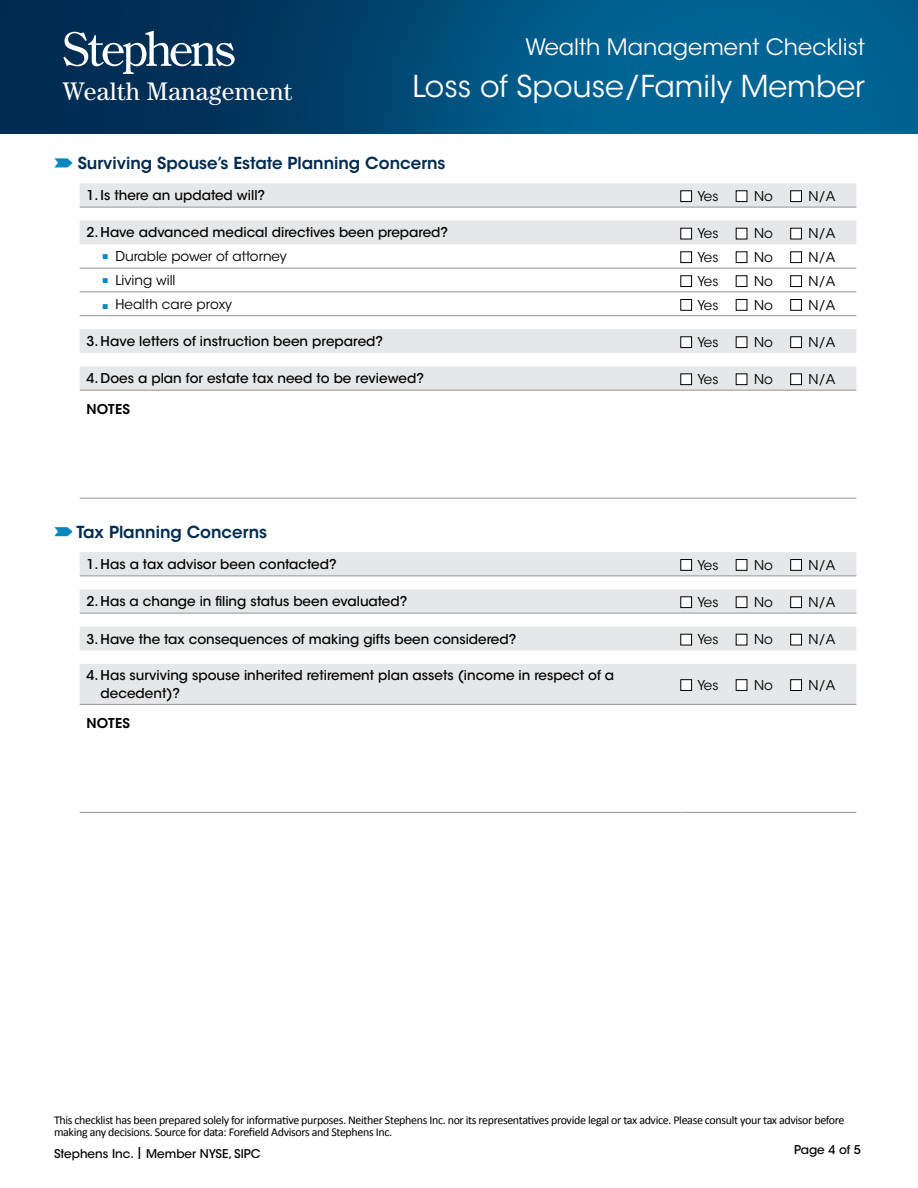
<style>
.page{position:relative;width:918px;height:1188px;background:#fff}
.page>*{position:absolute;margin:0;border:0;box-sizing:border-box;transform-origin:0 0}
.t1{font:30px "ITC Avant Garde Std";color:#fff}
.t2{font:25.5px "Century Std";letter-spacing:.01em;color:#fff}
.t3{font:22.5px "ITC Avant Garde Std";color:#fff}
.t4{font:600 16.5px "ITC Avant Garde Std";color:#002b51}
.t5{font:500 13.5px/18px "ITC Avant Garde Std";color:#000}
.t6{font:13.5px "ITC Avant Garde Std";color:#000}
.t7{font:600 13.5px "ITC Avant Garde Std";letter-spacing:.025em;color:#000}
.t8{font:12px/12px "Calibri";letter-spacing:-.03em;color:#000}
.t9{font:500 12px "ITC Avant Garde Std";color:#000}
.s1{font-family:"Arial";font-size:10.5px;color:#0087bf}
</style>
<div class="page">
<img style="left:0;top:0;width:918px;height:134px">
<svg style="left:63px;top:31px;width:172px;height:43px"></svg>
<svg style="left:54px;top:158px;width:19px;height:9px"></svg>
<svg style="left:54px;top:527px;width:19px;height:9px"></svg>
<svg style="left:80px;top:183px;width:776px;height:207px"></svg>
<hr style="left:80px;top:207px;width:600px;height:1px;background:#939598">
<hr style="left:680px;top:207px;width:176px;height:1px;background:#939598">
<hr style="left:80px;top:498px;width:600px;height:1px;background:#939598">
<hr style="left:680px;top:498px;width:176px;height:1px;background:#939598">
<hr style="left:80px;top:268px;width:600px;height:1px;background:#939598">
<hr style="left:680px;top:268px;width:176px;height:1px;background:#939598">
<hr style="left:80px;top:292px;width:600px;height:1px;background:#939598">
<hr style="left:680px;top:292px;width:176px;height:1px;background:#939598">
<hr style="left:80px;top:315px;width:600px;height:1px;background:#939598">
<hr style="left:680px;top:315px;width:176px;height:1px;background:#939598">
<hr style="left:80px;top:390px;width:600px;height:1px;background:#9d918d">
<hr style="left:680px;top:390px;width:176px;height:1px;background:#9d918d">
<div style="left:681px;top:191px;width:11px;height:11px;background:#fff"></div>
<div style="left:680px;top:190px;width:12px;height:12px;border:1px solid #000"></div>
<div style="left:736px;top:191px;width:11px;height:11px;background:#fff"></div>
<div style="left:736px;top:190px;width:11px;height:12px;border:1px solid #000"></div>
<div style="left:791px;top:191px;width:10px;height:11px;background:#fff"></div>
<div style="left:790px;top:190px;width:12px;height:12px;border:1px solid #000"></div>
<div style="left:681px;top:228px;width:11px;height:11px;background:#fff"></div>
<div style="left:680px;top:228px;width:12px;height:11px;border:1px solid #000"></div>
<div style="left:736px;top:228px;width:11px;height:11px;background:#fff"></div>
<div style="left:791px;top:228px;width:10px;height:11px;background:#fff"></div>
<div style="left:790px;top:228px;width:12px;height:11px;border:1px solid #000"></div>
<div style="left:680px;top:251px;width:12px;height:12px;border:1px solid #000"></div>
<div style="left:736px;top:251px;width:11px;height:12px;border:1px solid #000"></div>
<div style="left:790px;top:251px;width:12px;height:12px;border:1px solid #000"></div>
<div style="left:680px;top:275px;width:12px;height:12px;border:1px solid #000"></div>
<div style="left:736px;top:275px;width:11px;height:12px;border:1px solid #000"></div>
<div style="left:790px;top:275px;width:12px;height:12px;border:1px solid #000"></div>
<div style="left:680px;top:299px;width:12px;height:12px;border:1px solid #000"></div>
<div style="left:736px;top:299px;width:11px;height:12px;border:1px solid #000"></div>
<div style="left:790px;top:299px;width:12px;height:12px;border:1px solid #000"></div>
<div style="left:681px;top:337px;width:11px;height:11px;background:#fff"></div>
<div style="left:680px;top:336px;width:12px;height:12px;border:1px solid #000"></div>
<div style="left:736px;top:337px;width:11px;height:11px;background:#fff"></div>
<div style="left:736px;top:336px;width:11px;height:12px;border:1px solid #000"></div>
<div style="left:791px;top:337px;width:10px;height:11px;background:#fff"></div>
<div style="left:790px;top:336px;width:12px;height:12px;border:1px solid #000"></div>
<div style="left:681px;top:374px;width:11px;height:11px;background:#fff"></div>
<div style="left:680px;top:373px;width:12px;height:12px;border:1px solid #000"></div>
<div style="left:736px;top:374px;width:11px;height:11px;background:#fff"></div>
<div style="left:736px;top:373px;width:11px;height:12px;border:1px solid #000"></div>
<div style="left:791px;top:374px;width:10px;height:11px;background:#fff"></div>
<div style="left:790px;top:373px;width:12px;height:12px;border:1px solid #000"></div>
<svg style="left:80px;top:552px;width:776px;height:152px;fill:#e6e7e8"></svg>
<hr style="left:80px;top:576px;width:600px;height:1px;background:#939598">
<hr style="left:680px;top:576px;width:176px;height:1px;background:#939598">
<hr style="left:80px;top:812px;width:600px;height:1px;background:#939598">
<hr style="left:680px;top:812px;width:176px;height:1px;background:#939598">
<hr style="left:80px;top:613px;width:600px;height:1px;background:#939598">
<hr style="left:680px;top:613px;width:176px;height:1px;background:#939598">
<hr style="left:80px;top:704px;width:600px;height:1px;background:#9d918d">
<hr style="left:680px;top:704px;width:176px;height:1px;background:#9d918d">
<div style="left:681px;top:560px;width:11px;height:10px;background:#fff"></div>
<div style="left:680px;top:559px;width:12px;height:12px;border:1px solid #000"></div>
<div style="left:736px;top:560px;width:11px;height:10px;background:#fff"></div>
<div style="left:736px;top:559px;width:11px;height:12px;border:1px solid #000"></div>
<div style="left:791px;top:560px;width:10px;height:10px;background:#fff"></div>
<div style="left:790px;top:559px;width:12px;height:12px;border:1px solid #000"></div>
<div style="left:681px;top:597px;width:11px;height:11px;background:#fff"></div>
<div style="left:680px;top:596px;width:12px;height:12px;border:1px solid #000"></div>
<div style="left:736px;top:597px;width:11px;height:11px;background:#fff"></div>
<div style="left:736px;top:596px;width:11px;height:12px;border:1px solid #000"></div>
<div style="left:791px;top:597px;width:10px;height:11px;background:#fff"></div>
<div style="left:790px;top:596px;width:12px;height:12px;border:1px solid #000"></div>
<div style="left:681px;top:634px;width:11px;height:11px;background:#fff"></div>
<div style="left:680px;top:634px;width:12px;height:11px;border:1px solid #000"></div>
<div style="left:736px;top:634px;width:11px;height:11px;background:#fff"></div>
<div style="left:791px;top:634px;width:10px;height:11px;background:#fff"></div>
<div style="left:790px;top:634px;width:12px;height:11px;border:1px solid #000"></div>
<div style="left:681px;top:680px;width:11px;height:10px;background:#fff"></div>
<div style="left:680px;top:679px;width:12px;height:12px;border:1px solid #000"></div>
<div style="left:736px;top:680px;width:11px;height:10px;background:#fff"></div>
<div style="left:736px;top:679px;width:11px;height:12px;border:1px solid #000"></div>
<div style="left:791px;top:680px;width:10px;height:10px;background:#fff"></div>
<div style="left:790px;top:679px;width:12px;height:12px;border:1px solid #000"></div>
<h3 class="t3" style="left:525px;top:34px;width:341px">Wealth Management Checklist</h3>
<h2 class="t2" style="left:62px;top:77px;width:232px">Wealth Management</h2>
<h1 class="t1" style="left:412px;top:68px;width:454px">Loss of Spouse/Family Member</h1>
<p class="t4" style="left:78px;top:152px;width:369px">Surviving Spouse’s Estate Planning Concerns</p>
<p class="t5" style="left:86px;top:186px;width:180px">1. Is there an updated will?</p>
<p class="t6" style="left:697px;top:188px;width:23px">Yes</p>
<p class="t6" style="left:754px;top:188px;width:20px">No</p>
<p class="t6" style="left:809px;top:188px;width:28px">N/A</p>
<p class="t5" style="left:86px;top:224px;width:363px">2. Have advanced medical directives been prepared?</p>
<p class="t6" style="left:697px;top:225px;width:23px">Yes</p>
<p class="t6" style="left:754px;top:225px;width:20px">No</p>
<p class="t6" style="left:809px;top:225px;width:28px">N/A</p>
<p class="t6" style="left:102px;top:248px;width:186px"><sup>■</sup> Durable power of attorney</p>
<p class="t6" style="left:697px;top:249px;width:23px">Yes</p>
<p class="t6" style="left:754px;top:249px;width:20px">No</p>
<p class="t6" style="left:809px;top:249px;width:28px">N/A</p>
<p class="t6" style="left:102px;top:272px;width:75px"><sup>■</sup> Living will</p>
<p class="t6" style="left:697px;top:273px;width:23px">Yes</p>
<p class="t6" style="left:754px;top:273px;width:20px">No</p>
<p class="t6" style="left:809px;top:273px;width:28px">N/A</p>
<p class="t6" style="left:102px;top:296px;width:132px"><span class="s1">■</span> Health care proxy</p>
<p class="t6" style="left:697px;top:296px;width:23px">Yes</p>
<p class="t6" style="left:754px;top:296px;width:20px">No</p>
<p class="t6" style="left:809px;top:296px;width:28px">N/A</p>
<p class="t5" style="left:86px;top:332px;width:298px">3. Have letters of instruction been prepared?</p>
<p class="t6" style="left:697px;top:334px;width:23px">Yes</p>
<p class="t6" style="left:754px;top:334px;width:20px">No</p>
<p class="t6" style="left:809px;top:334px;width:28px">N/A</p>
<p class="t5" style="left:86px;top:369px;width:339px">4. Does a plan for estate tax need to be reviewed?</p>
<p class="t6" style="left:697px;top:371px;width:23px">Yes</p>
<p class="t6" style="left:754px;top:371px;width:20px">No</p>
<p class="t6" style="left:809px;top:371px;width:28px">N/A</p>
<p class="t7" style="left:86px;top:400px;width:45px">NOTES</p>
<p class="t4" style="left:76px;top:521px;width:192px">Tax Planning Concerns</p>
<p class="t5" style="left:86px;top:555px;width:252px">1. Has a tax advisor been contacted?</p>
<p class="t6" style="left:697px;top:557px;width:23px">Yes</p>
<p class="t6" style="left:754px;top:557px;width:20px">No</p>
<p class="t6" style="left:809px;top:557px;width:28px">N/A</p>
<p class="t5" style="left:86px;top:592px;width:323px">2. Has a change in filing status been evaluated?</p>
<p class="t6" style="left:697px;top:594px;width:23px">Yes</p>
<p class="t6" style="left:754px;top:594px;width:20px">No</p>
<p class="t6" style="left:809px;top:594px;width:28px">N/A</p>
<p class="t5" style="left:86px;top:630px;width:432px">3. Have the tax consequences of making gifts been considered?</p>
<p class="t6" style="left:697px;top:631px;width:23px">Yes</p>
<p class="t6" style="left:754px;top:631px;width:20px">No</p>
<p class="t6" style="left:809px;top:631px;width:28px">N/A</p>
<p class="t5" style="left:101px;top:666px;width:515px;text-indent:-14px">4. Has surviving spouse inherited retirement plan assets (income in respect of a decedent)?</p>
<p class="t6" style="left:697px;top:677px;width:23px">Yes</p>
<p class="t6" style="left:754px;top:677px;width:20px">No</p>
<p class="t6" style="left:809px;top:677px;width:28px">N/A</p>
<p class="t7" style="left:86px;top:714px;width:45px">NOTES</p>
<p class="t8" style="left:54px;top:1114px;width:792px">This checklist has been prepared solely for informative purposes. Neither Stephens Inc. nor its representatives provide legal or tax advice. Please consult your tax advisor before making any decisions. Source for data: Forefield Advisors and Stephens Inc.</p>
<p class="t9" style="left:794px;top:1142px;width:68px">Page 4 of 5</p>
<p class="t9" style="left:54px;top:1146px;width:208px">Stephens Inc. | Member NYSE, SIPC</p>
</div>
